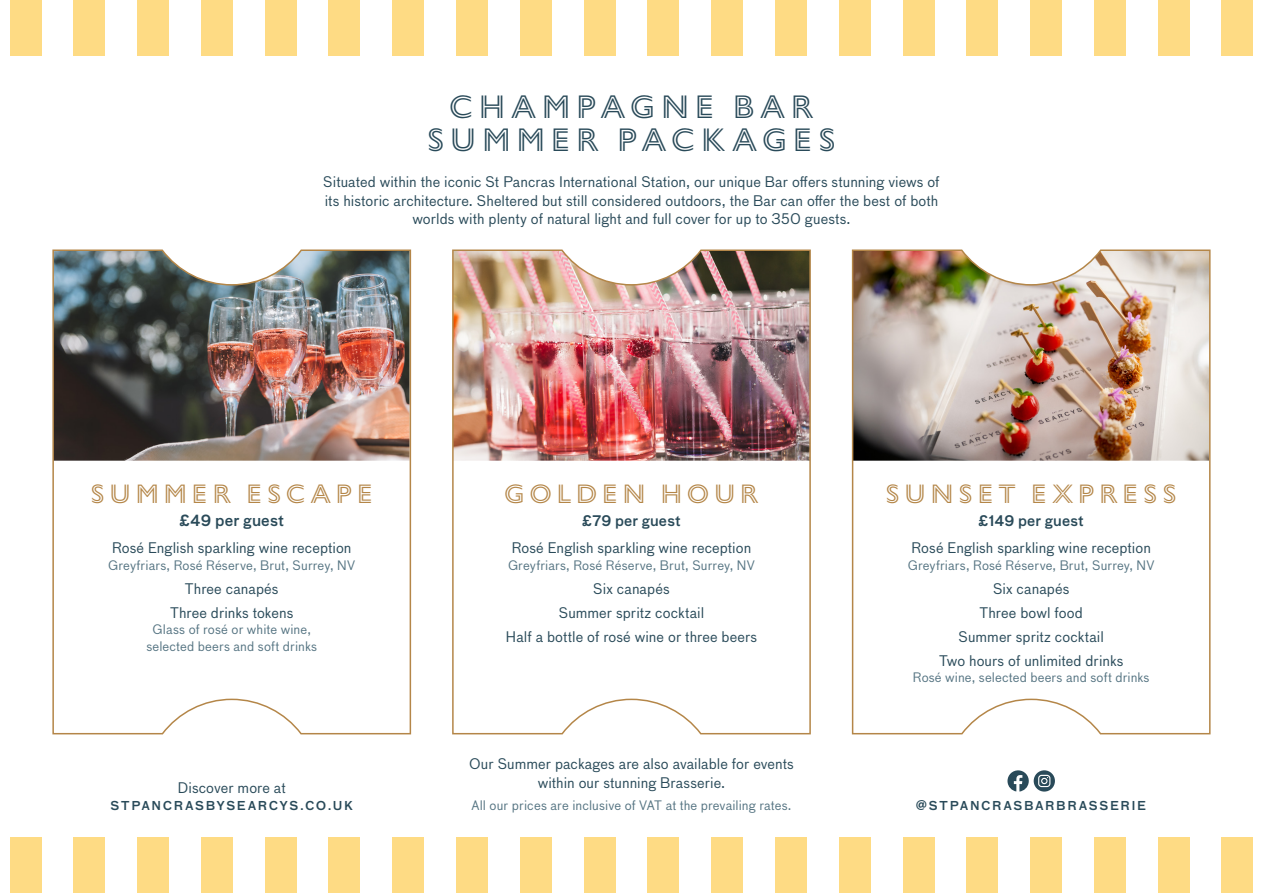
<style>
.page{position:relative;width:1263px;height:893px;background:#fff}
.page>*{position:absolute;margin:0;border:0;box-sizing:border-box;transform-origin:0 0}
.Page_Heading{font:33px/33px "Gill Sans Nova Inline";letter-spacing:.2em;color:#294a59;text-align:center}
.Lv1_Menu_Subheading{font:27px "Gill Sans Nova Inline";letter-spacing:.2em;color:#b48648}
.Dish__space_after{font:500 15px "Bau OT";letter-spacing:.01em;color:#294a59}
.Dish__space_after-2{font:14.25px/18.8px "Bau OT";letter-spacing:.005em;color:#294a59;text-align:center}
.Dish__no_space_after{font:14.25px "Bau OT";letter-spacing:.005em;color:#294a59}
.Dish__space_after-3{font:500 14.25px "Bau OT";letter-spacing:.01em;color:#294a59}
.Description{font:12.75px/16.5px "Bau OT";letter-spacing:.01em;color:#557482;text-align:center}
.t1{font:500 12px "Bau OT";letter-spacing:.13em;color:#294a59}
</style>
<div class="page">
<svg style="left:1007px;top:770px;width:48px;height:22px"></svg>
<div style="left:10px;top:0;width:31px;height:55px;background:#fedb84"></div>
<div style="left:73px;top:0;width:32px;height:55px;background:#fedb84"></div>
<div style="left:137px;top:0;width:32px;height:55px;background:#fedb84"></div>
<div style="left:201px;top:0;width:32px;height:55px;background:#fedb84"></div>
<div style="left:265px;top:0;width:32px;height:55px;background:#fedb84"></div>
<div style="left:328px;top:0;width:32px;height:55px;background:#fedb84"></div>
<div style="left:392px;top:0;width:32px;height:55px;background:#fedb84"></div>
<div style="left:456px;top:0;width:32px;height:55px;background:#fedb84"></div>
<div style="left:520px;top:0;width:32px;height:55px;background:#fedb84"></div>
<div style="left:584px;top:0;width:31px;height:55px;background:#fedb84"></div>
<div style="left:647px;top:0;width:32px;height:55px;background:#fedb84"></div>
<div style="left:711px;top:0;width:32px;height:55px;background:#fedb84"></div>
<div style="left:775px;top:0;width:32px;height:55px;background:#fedb84"></div>
<div style="left:839px;top:0;width:32px;height:55px;background:#fedb84"></div>
<div style="left:902px;top:0;width:32px;height:55px;background:#fedb84"></div>
<div style="left:966px;top:0;width:32px;height:55px;background:#fedb84"></div>
<div style="left:1030px;top:0;width:32px;height:55px;background:#fedb84"></div>
<div style="left:1094px;top:0;width:32px;height:55px;background:#fedb84"></div>
<div style="left:1158px;top:0;width:31px;height:55px;background:#fedb84"></div>
<div style="left:1221px;top:0;width:32px;height:55px;background:#fedb84"></div>
<div style="left:10px;top:838px;width:31px;height:55px;background:#fedb84"></div>
<div style="left:73px;top:838px;width:32px;height:55px;background:#fedb84"></div>
<div style="left:137px;top:838px;width:32px;height:55px;background:#fedb84"></div>
<div style="left:201px;top:838px;width:32px;height:55px;background:#fedb84"></div>
<div style="left:265px;top:838px;width:32px;height:55px;background:#fedb84"></div>
<div style="left:328px;top:838px;width:32px;height:55px;background:#fedb84"></div>
<div style="left:392px;top:838px;width:32px;height:55px;background:#fedb84"></div>
<div style="left:456px;top:838px;width:32px;height:55px;background:#fedb84"></div>
<div style="left:520px;top:838px;width:32px;height:55px;background:#fedb84"></div>
<div style="left:584px;top:838px;width:31px;height:55px;background:#fedb84"></div>
<div style="left:647px;top:838px;width:32px;height:55px;background:#fedb84"></div>
<div style="left:711px;top:838px;width:32px;height:55px;background:#fedb84"></div>
<div style="left:775px;top:838px;width:32px;height:55px;background:#fedb84"></div>
<div style="left:839px;top:838px;width:32px;height:55px;background:#fedb84"></div>
<div style="left:902px;top:838px;width:32px;height:55px;background:#fedb84"></div>
<div style="left:966px;top:838px;width:32px;height:55px;background:#fedb84"></div>
<div style="left:1030px;top:838px;width:32px;height:55px;background:#fedb84"></div>
<div style="left:1094px;top:838px;width:32px;height:55px;background:#fedb84"></div>
<div style="left:1158px;top:838px;width:31px;height:55px;background:#fedb84"></div>
<div style="left:1221px;top:838px;width:32px;height:55px;background:#fedb84"></div>
<img style="left:452px;top:249px;width:359px;height:486px">
<img style="left:52px;top:249px;width:360px;height:486px">
<img style="left:851px;top:249px;width:360px;height:486px">
<p class="Page_Heading" style="left:427px;top:89px;width:410px">CHAMPAGNE BAR<br>SUMMER PACKAGES</p>
<p class="Dish__space_after-2" style="left:323px;top:172px;width:618px">Situated within the iconic St Pancras International Station, our unique Bar offers stunning views of its historic architecture. Sheltered but still considered outdoors, the Bar can offer the best of both worlds with plenty of natural light and full cover for up to 350 guests.</p>
<p class="Lv1_Menu_Subheading" style="left:91px;top:476px;width:284px">SUMMER ESCAPE</p>
<p class="Dish__space_after" style="left:179px;top:510px;width:106px">£49 per guest</p>
<p class="Dish__no_space_after" style="left:112px;top:539px;width:241px">Rosé English sparkling wine reception</p>
<p class="Description" style="left:108px;top:557px;width:248px">Greyfriars, Rosé Réserve, Brut, Surrey, NV</p>
<p class="Dish__no_space_after" style="left:185px;top:579px;width:95px">Three canapés</p>
<p class="Dish__no_space_after" style="left:170px;top:603px;width:125px">Three drinks tokens</p>
<p class="Description" style="left:146px;top:621px;width:172px">Glass of rosé or white wine, selected beers and soft drinks</p>
<p class="Dish__space_after-2" style="left:178px;top:778px;width:109px">Discover more at</p>
<p class="t1" style="left:111px;top:797px;width:244px">STPANCRASBYSEARCYS.CO.UK</p>
<p class="Lv1_Menu_Subheading" style="left:504px;top:476px;width:256px">GOLDEN HOUR</p>
<p class="Dish__space_after-3" style="left:582px;top:511px;width:100px">£79 per guest</p>
<p class="Dish__no_space_after" style="left:512px;top:539px;width:241px">Rosé English sparkling wine reception</p>
<p class="Description" style="left:508px;top:557px;width:248px">Greyfriars, Rosé Réserve, Brut, Surrey, NV</p>
<p class="Dish__no_space_after" style="left:593px;top:579px;width:78px">Six canapés</p>
<p class="Dish__no_space_after" style="left:559px;top:603px;width:147px">Summer spritz cocktail</p>
<p class="Dish__no_space_after" style="left:506px;top:627px;width:253px">Half a bottle of rosé wine or three beers</p>
<p class="Dish__space_after-2" style="left:469px;top:754px;width:326px">Our Summer packages are also available for events within our stunning Brasserie.</p>
<p class="Description" style="left:471px;top:797px;width:322px">All our prices are inclusive of VAT at the prevailing rates.</p>
<p class="Lv1_Menu_Subheading" style="left:886px;top:476px;width:292px">SUNSET EXPRESS</p>
<p class="Dish__space_after-3" style="left:978px;top:511px;width:107px">£149 per guest</p>
<p class="Dish__no_space_after" style="left:911px;top:539px;width:241px">Rosé English sparkling wine reception</p>
<p class="Description" style="left:908px;top:557px;width:248px">Greyfriars, Rosé Réserve, Brut, Surrey, NV</p>
<p class="Dish__no_space_after" style="left:993px;top:579px;width:78px">Six canapés</p>
<p class="Dish__no_space_after" style="left:979px;top:603px;width:105px">Three bowl food</p>
<p class="Dish__no_space_after" style="left:958px;top:627px;width:147px">Summer spritz cocktail</p>
<p class="Dish__no_space_after" style="left:939px;top:651px;width:186px">Two hours of unlimited drinks</p>
<p class="Description" style="left:913px;top:669px;width:238px">Rosé wine, selected beers and soft drinks</p>
<p class="t1" style="left:916px;top:797px;width:232px">@STPANCRASBARBRASSERIE</p>
</div>
